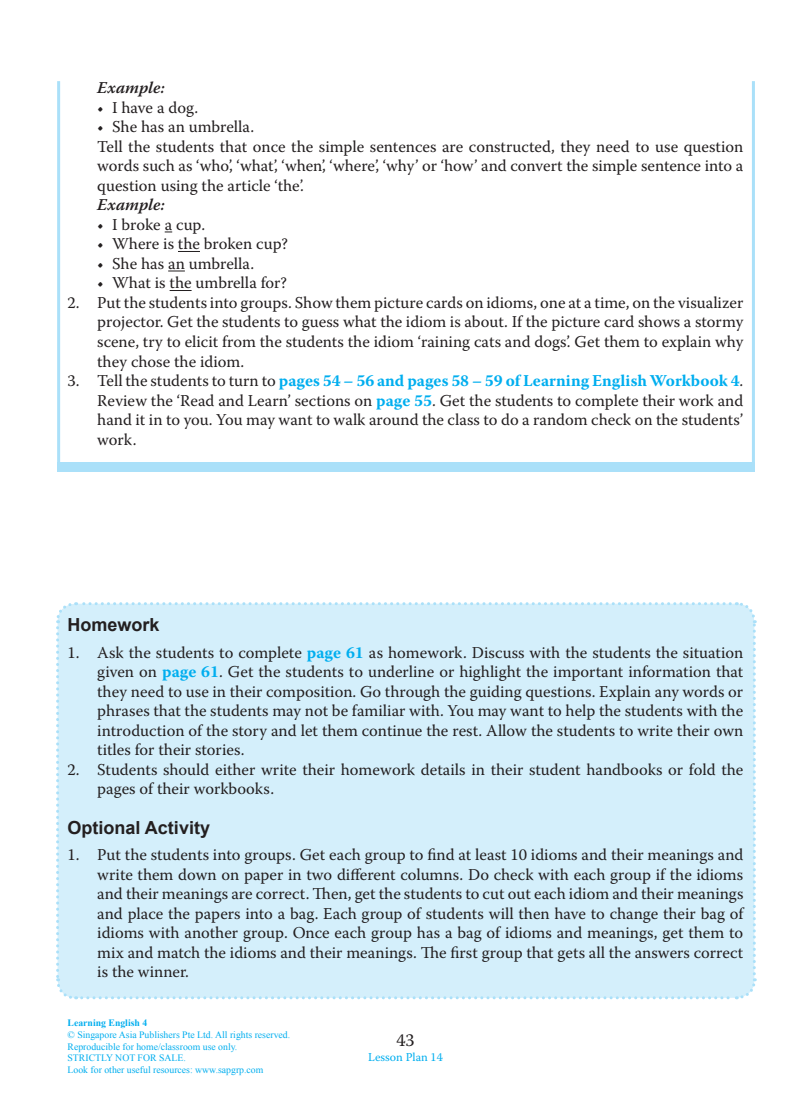
<style>
.page{position:relative;width:811px;height:1108px;background:#fff}
.page>*{position:absolute;margin:0;border:0;box-sizing:border-box;transform-origin:0 0}
.t1{font:700 18px "Arial";color:#231f20}
.t2{font:18px "Warnock Pro";color:#231f20}
.t3{font:16.5px/19.5px "Warnock Pro";color:#231f20;text-align:justify}
.t4{font:italic 600 16.5px "Warnock Pro";color:#231f20}
.t5{font:12px "Warnock Pro";color:#00aeef}
.t6{font:9.75px/11.7px "Times New Roman";color:#00aeef}
.t7{font:700 9.75px "Times New Roman";color:#00aeef}
.s1{font-weight:700;color:#00aeef}
</style>
<div class="page">
<svg style="left:57px;top:81px;width:698px;height:391px"></svg>
<div style="left:57px;top:462px;width:697px;height:9px;background:#aae0f9"></div>
<div style="left:56px;top:602px;width:701px;height:398px;background:#d4effb"></div>
<svg style="left:178px;top:251px;width:22px;height:1px"></svg>
<svg style="left:168px;top:270px;width:17px;height:1px"></svg>
<svg style="left:169px;top:290px;width:22px;height:1px"></svg>
<p class="t4" style="left:97px;top:78px;width:69px">Example:</p>
<p class="t3" style="left:97px;top:97px;width:102px">• I have a dog.</p>
<p class="t3" style="left:97px;top:117px;width:647px;text-align:left">• She has an umbrella.<br>Tell the students that once the simple sentences are constructed, they need to use question words such as ‘who’, ‘what’, ‘when’, ‘where’, ‘why’ or ‘how’ and convert the simple sentence into a question using the article ‘the’.</p>
<p class="t4" style="left:97px;top:195px;width:69px">Example:</p>
<p class="t3" style="left:97px;top:214px;width:109px">• I broke a cup.</p>
<p class="t3" style="left:97px;top:234px;width:192px">• Where is the broken cup?</p>
<p class="t3" style="left:97px;top:253px;width:158px">• She has an umbrella.</p>
<p class="t3" style="left:97px;top:273px;width:191px">• What is the umbrella for?</p>
<p class="t3" style="left:97px;top:292px;width:647px;text-indent:-30px">2. Put the students into groups. Show them picture cards on idioms, one at a time, on the visualizer projector. Get the students to guess what the idiom is about. If the picture card shows a stormy scene, try to elicit from the students the idiom ‘raining cats and dogs’. Get them to explain why they chose the idiom.</p>
<p class="t3" style="left:97px;top:370px;width:647px;text-indent:-30px">3. Tell the students to turn to <span class="s1">pages 54 – 56 and pages 58 – 59 of Learning English Workbook 4</span>.<br>Review the ‘Read and Learn’ sections on <span class="s1">page 55</span>. Get the students to complete their work and hand it in to you. You may want to walk around the class to do a random check on the students’ work.</p>
<p class="t1" style="left:67px;top:614px;width:94px">Homework</p>
<p class="t3" style="left:97px;top:642px;width:647px;text-indent:-30px">1 . Ask the students to complete <span class="s1">page 61</span> as homework. Discuss with the students the situation given on <span class="s1">page 61</span> . Get the students to underline or highlight the important information that they need to use in their composition. Go through the guiding questions. Explain any words or phrases that the students may not be familiar with. You may want to help the students with the introduction of the story and let them continue the rest. Allow the students to write their own titles for their stories.</p>
<p class="t3" style="left:97px;top:759px;width:647px;text-indent:-30px">2. Students should either write their homework details in their student handbooks or fold the pages of their workbooks.</p>
<p class="t1" style="left:67px;top:817px;width:144px">Optional Activity</p>
<p class="t3" style="left:97px;top:844px;width:647px;text-indent:-30px">1 . Put the students into groups. Get each group to find at least 1 0 idioms and their meanings and write them down on paper in two different columns. Do check with each group if the idioms and their meanings are correct. Then, get the students to cut out each idiom and their meanings and place the papers into a bag. Each group of students will then have to change their bag of idioms with another group. Once each group has a bag of idioms and meanings, get them to mix and match the idioms and their meanings. The first group that gets all the answers correct is the winner.</p>
<p class="t7" style="left:67px;top:1017px;width:81px">Learning English 4</p>
<p class="t6" style="left:67px;top:1028px;width:224px">© Singapore Asia Publishers Pte Ltd. All rights reserved.<br>Reproducible for home/classroom use only.<br>STRICTLY NOT FOR SALE.<br>Look for other useful resources: www.sapgrp.com</p>
<p class="t2" style="left:396px;top:1028px;width:20px">43</p>
<p class="t5" style="left:368px;top:1049px;width:76px">Lesson Plan 1 4</p>
</div>
